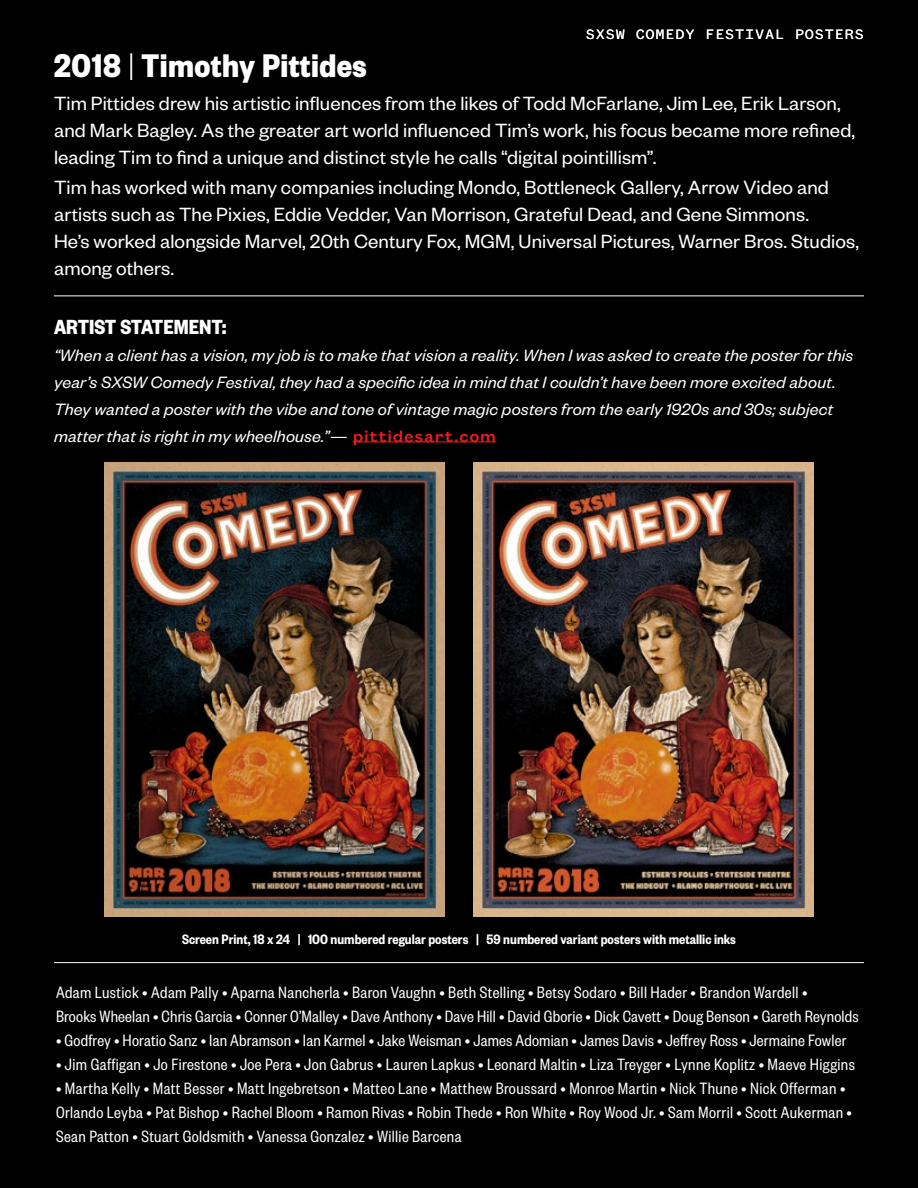
<style>
.page{position:relative;width:918px;height:1188px;background:#000}
.page>*{position:absolute;margin:0;border:0;box-sizing:border-box;transform-origin:0 0}
.t1{font:700 36px "Founders Grotesk Cond";letter-spacing:.01em;color:#fff}
.t2{font:700 22.5px "Founders Grotesk Cond";color:#fff}
.t3{font:21px/27px "Founders Grotesk";letter-spacing:.005em;color:#fff}
.t4{font:18px/24px "Founders Grotesk Cond";letter-spacing:.02em;color:#fff}
.t5{font:italic 18px/27px "Founders Grotesk";letter-spacing:.01em;color:#fff}
.t6{font:600 15px "Founders Grotesk Cond";color:#fff}
.t7{font:15px "Founders Grotesk Mono";letter-spacing:.05em;color:#fff}
.s1{font-weight:300}
.s2{font-family:"Founders Grotesk Text";font-style:normal}
.s3{font-family:"Founders Grotesk Text";font-weight:500;font-style:normal;color:#ed1d24}
</style>
<div class="page">
<img style="left:104px;top:463px;width:340px;height:454px">
<img style="left:474px;top:463px;width:340px;height:454px">
<hr style="left:353px;top:442px;width:143px;height:1px;background:#ed1d24">
<hr style="left:54px;top:296px;width:810px;height:1px;background:#fff">
<hr style="left:54px;top:962px;width:810px;height:1px;background:#fff">
<p class="t7" style="left:586px;top:26px;width:280px">SXSW COMEDY FESTIVAL POSTERS</p>
<h1 class="t1" style="left:54px;top:43px;width:314px">2018 <span class="s1">|</span> Timothy Pittides</h1>
<p class="t3" style="left:54px;top:89px;width:803px">Tim Pittides drew his artistic influences from the likes of Todd McFarlane, Jim Lee, Erik Larson, and Mark Bagley. As the greater art world influenced Tim’s work, his focus became more refined, leading Tim to find a unique and distinct style he calls “digital pointillism”.</p>
<p class="t3" style="left:54px;top:173px;width:807px">Tim has worked with many companies including Mondo, Bottleneck Gallery, Arrow Video and artists such as The Pixies, Eddie Vedder, Van Morrison, Grateful Dead, and Gene Simmons.<br>He’s worked alongside Marvel, 20th Century Fox, MGM, Universal Pictures, Warner Bros. Studios, among others.</p>
<p class="t2" style="left:54px;top:313px;width:174px">ARTIST STATEMENT:</p>
<p class="t5" style="left:54px;top:341px;width:801px">“When a client has a vision, my job is to make that vision a reality. When I was asked to create the poster for this year’s SXSW Comedy Festival, they had a specific idea in mind that I couldn’t have been more excited about.<br>They wanted a poster with the vibe and tone of vintage magic posters from the early 1920s and 30s; subject matter that is right in my wheelhouse.”<span class="s2">—</span> <span class="s3">pittidesart.com</span></p>
<p class="t6" style="left:182px;top:930px;width:555px">Screen Print, 18 x 24 | 100 numbered regular posters | 59 numbered variant posters with metallic inks</p>
<p class="t4" style="left:56px;top:979px;width:804px">Adam Lustick • Adam Pally • Aparna Nancherla • Baron Vaughn • Beth Stelling • Betsy Sodaro • Bill Hader • Brandon Wardell •<br>Brooks Wheelan • Chris Garcia • Conner O’Malley • Dave Anthony • Dave Hill • David Gborie • Dick Cavett • Doug Benson • Gareth Reynolds</p>
<p class="t4" style="left:56px;top:1027px;width:792px">• Godfrey • Horatio Sanz • Ian Abramson • Ian Karmel • Jake Weisman • James Adomian • James Davis • Jeffrey Ross • Jermaine Fowler</p>
<p class="t4" style="left:56px;top:1051px;width:800px">• Jim Gaffigan • Jo Firestone • Joe Pera • Jon Gabrus • Lauren Lapkus • Leonard Maltin • Liza Treyger • Lynne Koplitz • Maeve Higgins</p>
<p class="t4" style="left:56px;top:1075px;width:797px">• Martha Kelly • Matt Besser • Matt Ingebretson • Matteo Lane • Matthew Broussard • Monroe Martin • Nick Thune • Nick Offerman •<br>Orlando Leyba • Pat Bishop • Rachel Bloom • Ramon Rivas • Robin Thede • Ron White • Roy Wood Jr. • Sam Morril • Scott Aukerman •<br>Sean Patton • Stuart Goldsmith • Vanessa Gonzalez • Willie Barcena</p>
</div>
